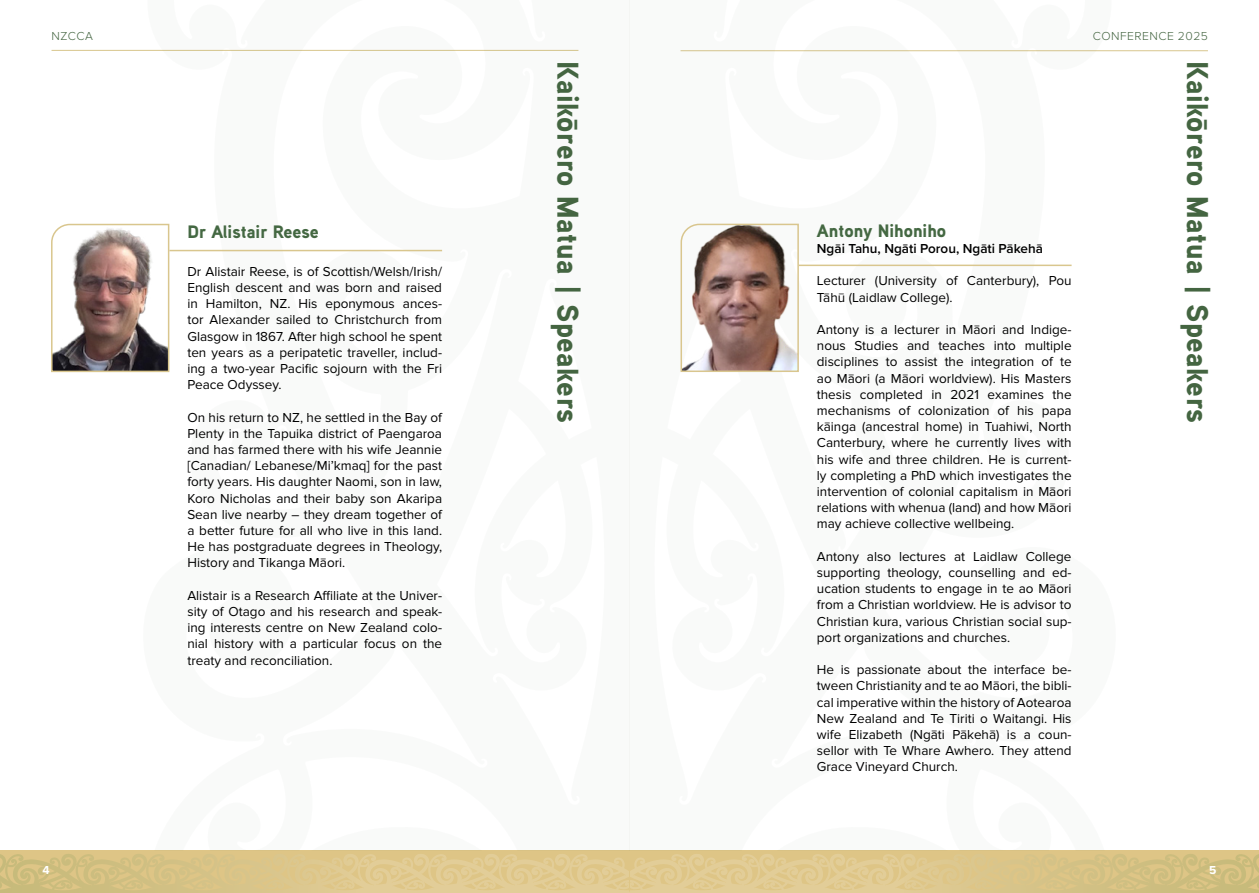
<style>
.page{position:relative;width:1259px;height:893px;background:#fff}
.page>*{position:absolute;margin:0;border:0;box-sizing:border-box;transform-origin:0 0}
.t1{font:900 30px "Aaux Next";letter-spacing:.015em;color:#446541}
.t2{font:900 18px "Aaux Next";color:#446842}
.t3{font:13.5px/16.2px "Proxima Nova";color:#000;text-align:justify}
.t4{font:600 13.5px "Proxima Nova";color:#000}
.t5{font:300 12px "Proxima Nova A";letter-spacing:.04em;color:#446541}
.t6{font:700 12px "Proxima Nova A";color:#fff}
</style>
<div class="page">
<svg style="left:0;top:850px;width:1259px;height:43px;background:#d9c488"></svg>
<svg style="left:484px;top:853px;width:290px;height:40px;background:#e0c990"></svg>
<hr style="left:52px;top:50px;width:526px;height:1px;background:#d8c68d">
<hr style="left:680px;top:50px;width:528px;height:1px;background:#d8c68d">
<svg style="left:629px;top:0;width:492px;height:850px"></svg>
<svg style="left:680px;top:223px;width:119px;height:150px"></svg>
<hr style="left:799px;top:265px;width:272px;height:1px;background:#d9c68e">
<img style="left:51px;top:223px;width:119px;height:150px">
<hr style="left:169px;top:250px;width:273px;height:1px;background:#d9c68e">
<p class="t5" style="left:52px;top:29px;width:43px">NZCCA</p>
<p class="t5" style="left:1092px;top:29px;width:117px">CONFERENCE 2025</p>
<h2 class="t2" style="left:187px;top:219px;width:133px">Dr Alistair Reese</h2>
<p class="t3" style="left:187px;top:263px;width:256px">Dr Alistair Reese, is of Scottish/Welsh/Irish/ English descent and was born and raised in Hamilton, NZ. His eponymous ances&shy;tor Alexander sailed to Christchurch from Glasgow in 1867. After high school he spent ten years as a peripatetic traveller, includ&shy;ing a two-year Pacific sojourn with the Fri Peace Odyssey.</p>
<p class="t3" style="left:187px;top:409px;width:256px">On his return to NZ, he settled in the Bay of Plenty in the Tapuika district of Paengaroa and has farmed there with his wife Jeannie [Canadian/ Lebanese/Mi’kmaq] for the past forty years. His daughter Naomi, son in law, Koro Nicholas and their baby son Akaripa Sean live nearby – they dream together of a better future for all who live in this land.<br>He has postgraduate degrees in Theology, History and Tikanga Māori.</p>
<p class="t3" style="left:187px;top:587px;width:256px">Alistair is a Research Affiliate at the Univer&shy;sity of Otago and his research and speak&shy;ing interests centre on New Zealand colo&shy;nial history with a particular focus on the treaty and reconciliation.</p>
<h1 class="t1" style="left:589px;top:61px;width:363px;rotate:90deg">Kaikōrero Matua | Speakers</h1>
<h1 class="t1" style="left:1219px;top:61px;width:363px;rotate:90deg">Kaikōrero Matua | Speakers</h1>
<h2 class="t2" style="left:817px;top:218px;width:131px">Antony Nihoniho</h2>
<p class="t4" style="left:817px;top:238px;width:228px">Ngāi Tahu, Ngāti Porou, Ngāti Pākehā</p>
<p class="t3" style="left:817px;top:273px;width:256px">Lecturer (University of Canterbury), Pou<br>Tāhū (Laidlaw College).</p>
<p class="t3" style="left:817px;top:322px;width:256px">Antony is a lecturer in Māori and Indige&shy;nous Studies and teaches into multiple disciplines to assist the integration of te ao Māori (a Māori worldview). His Masters thesis completed in 2021 examines the mechanisms of colonization of his papa kāinga (ancestral home) in Tuahiwi, North Canterbury, where he currently lives with his wife and three children. He is current&shy;ly completing a PhD which investigates the intervention of colonial capitalism in Māori relations with whenua (land) and how Māori may achieve collective wellbeing.</p>
<p class="t3" style="left:817px;top:548px;width:256px">Antony also lectures at Laidlaw College supporting theology, counselling and ed&shy;ucation students to engage in te ao Māori from a Christian worldview. He is advisor to Christian kura, various Christian social sup&shy;port organizations and churches.</p>
<p class="t3" style="left:817px;top:662px;width:256px">He is passionate about the interface be&shy;tween Christianity and te ao Māori, the bibli&shy;cal imperative within the history of Aotearoa New Zealand and Te Tiriti o Waitangi. His wife Elizabeth (Ngāti Pākehā) is a coun&shy;sellor with Te Whare Awhero. They attend Grace Vineyard Church.</p>
<p class="t6" style="left:43px;top:864px;width:9px">4</p>
<p class="t6" style="left:1209px;top:864px;width:9px">5</p>
</div>
